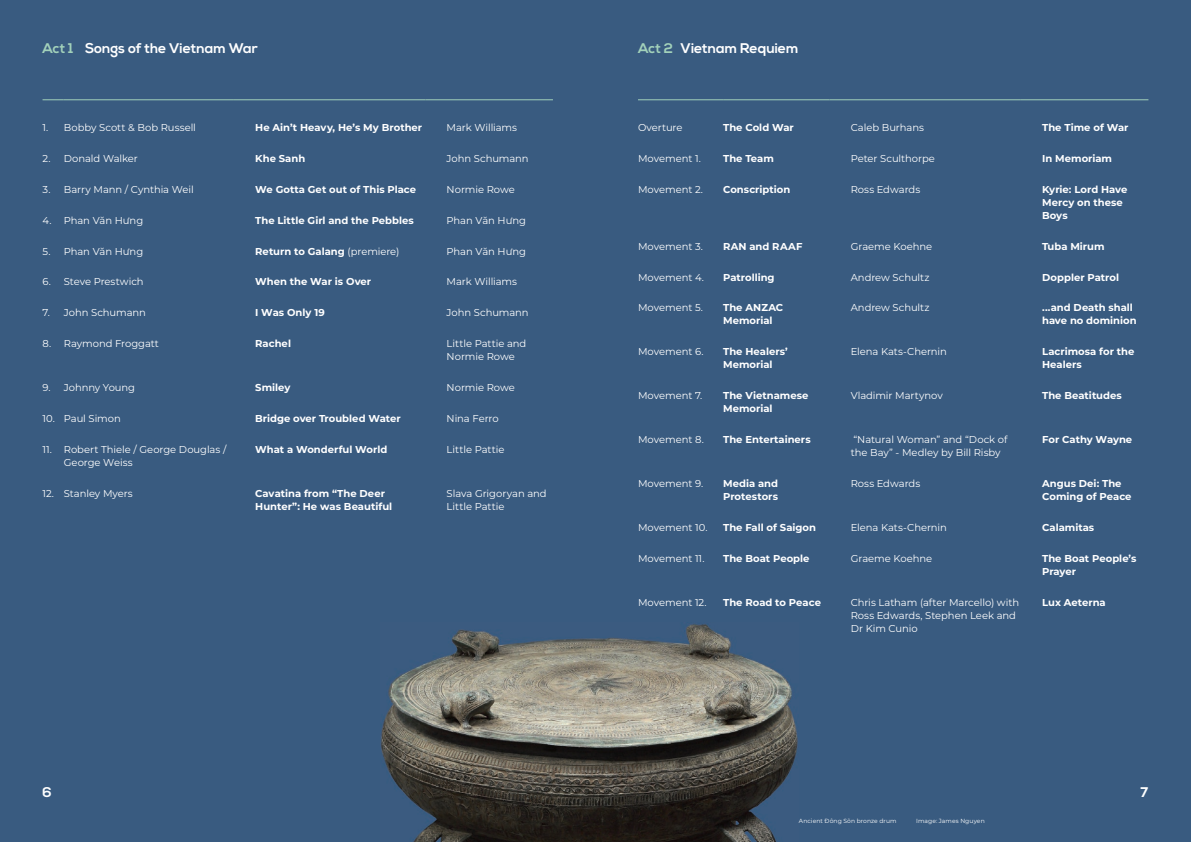
<style>
.page{position:relative;width:1191px;height:842px;background:#395b80}
.page>*{position:absolute;margin:0;border:0;box-sizing:border-box;transform-origin:0 0}
.t1{font:700 14px "Nexa";color:#fff}
.t2{font:10px/13px "Montserrat";letter-spacing:-.005em;color:#fff}
.t3{font:700 10px/13px "Montserrat";color:#fff}
.t4{font:6px "Montserrat";letter-spacing:.015em;color:#fff}
.s1{color:#a2d1ba}
.s2{font-weight:400}
</style>
<div class="page">
<img style="left:381px;top:624px;width:417px;height:218px">
<svg style="left:43px;top:99px;width:21px;height:1px"></svg>
<hr style="left:64px;top:99px;width:170px;height:1px;background:#a2d1ba">
<hr style="left:234px;top:99px;width:191px;height:1px;background:#a2d1ba">
<hr style="left:425px;top:99px;width:128px;height:1px;background:#a2d1ba">
<hr style="left:638px;top:99px;width:85px;height:1px;background:#a2d1ba">
<hr style="left:723px;top:99px;width:106px;height:1px;background:#a2d1ba">
<hr style="left:829px;top:99px;width:191px;height:1px;background:#a2d1ba">
<hr style="left:1020px;top:99px;width:128px;height:1px;background:#a2d1ba">
<h1 class="t1" style="left:43px;top:40px;width:217px"><span class="s1">Act 1</span> Songs of the Vietnam War</h1>
<h1 class="t1" style="left:638px;top:40px;width:162px"><span class="s1">Act 2</span> Vietnam Requiem</h1>
<p class="t2" style="left:43px;top:120px;width:155px">1. Bobby Scott &amp; Bob Russell</p>
<p class="t3" style="left:255px;top:120px;width:169px">He Ain’t Heavy, He’s My Brother</p>
<p class="t2" style="left:446px;top:120px;width:72px">Mark Williams</p>
<p class="t2" style="left:43px;top:151px;width:97px">2. Donald Walker</p>
<p class="t3" style="left:255px;top:151px;width:52px">Khe Sanh</p>
<p class="t2" style="left:446px;top:151px;width:84px">John Schumann</p>
<p class="t2" style="left:43px;top:182px;width:153px">3. Barry Mann / Cynthia Weil</p>
<p class="t3" style="left:255px;top:182px;width:162px">We Gotta Get out of This Place</p>
<p class="t2" style="left:446px;top:182px;width:70px">Normie Rowe</p>
<p class="t2" style="left:43px;top:213px;width:102px">4. Phan Văn Hưng</p>
<p class="t3" style="left:255px;top:213px;width:160px">The Little Girl and the Pebbles</p>
<p class="t2" style="left:446px;top:213px;width:81px">Phan Văn Hưng</p>
<p class="t2" style="left:43px;top:244px;width:102px">5. Phan Văn Hưng</p>
<p class="t3" style="left:255px;top:244px;width:146px">Return to Galang <span class="s2">(premiere)</span></p>
<p class="t2" style="left:446px;top:244px;width:81px">Phan Văn Hưng</p>
<p class="t2" style="left:43px;top:275px;width:103px">6. Steve Prestwich</p>
<p class="t3" style="left:255px;top:275px;width:117px">When the War is Over</p>
<p class="t2" style="left:446px;top:275px;width:72px">Mark Williams</p>
<p class="t2" style="left:43px;top:306px;width:105px">7. John Schumann</p>
<p class="t3" style="left:255px;top:306px;width:71px">I Was Only 19</p>
<p class="t2" style="left:446px;top:306px;width:84px">John Schumann</p>
<p class="t2" style="left:43px;top:337px;width:118px">8. Raymond Froggatt</p>
<p class="t3" style="left:255px;top:337px;width:37px">Rachel</p>
<p class="t2" style="left:446px;top:337px;width:81px">Little Pattie and<br>Normie Rowe</p>
<p class="t2" style="left:43px;top:381px;width:94px">9. Johnny Young</p>
<p class="t3" style="left:255px;top:381px;width:37px">Smiley</p>
<p class="t2" style="left:446px;top:381px;width:70px">Normie Rowe</p>
<p class="t2" style="left:43px;top:412px;width:80px">10. Paul Simon</p>
<p class="t3" style="left:255px;top:412px;width:147px">Bridge over Troubled Water</p>
<p class="t2" style="left:446px;top:412px;width:53px">Nina Ferro</p>
<p class="t2" style="left:64px;top:443px;width:164px;text-indent:-21px">11. Robert Thiele / George Douglas /<br>George Weiss</p>
<p class="t3" style="left:255px;top:443px;width:134px">What a Wonderful World</p>
<p class="t2" style="left:446px;top:443px;width:59px">Little Pattie</p>
<p class="t2" style="left:43px;top:487px;width:92px">12. Stanley Myers</p>
<p class="t3" style="left:255px;top:487px;width:138px">Cavatina from “The Deer<br>Hunter”: He was Beautiful</p>
<p class="t2" style="left:446px;top:487px;width:102px">Slava Grigoryan and<br>Little Pattie</p>
<p class="t2" style="left:638px;top:120px;width:46px">Overture</p>
<p class="t3" style="left:723px;top:120px;width:72px">The Cold War</p>
<p class="t2" style="left:850px;top:120px;width:75px">Caleb Burhans</p>
<p class="t3" style="left:1042px;top:120px;width:88px">The Time of War</p>
<p class="t2" style="left:638px;top:151px;width:64px">Movement 1.</p>
<p class="t3" style="left:723px;top:151px;width:52px">The Team</p>
<p class="t2" style="left:850px;top:151px;width:86px">Peter Sculthorpe</p>
<p class="t3" style="left:1042px;top:151px;width:71px">In Memoriam</p>
<p class="t2" style="left:638px;top:182px;width:66px">Movement 2.</p>
<p class="t3" style="left:723px;top:182px;width:69px">Conscription</p>
<p class="t2" style="left:850px;top:182px;width:71px">Ross Edwards</p>
<p class="t3" style="left:1042px;top:182px;width:87px">Kyrie: Lord Have<br>Mercy on these<br>Boys</p>
<p class="t2" style="left:638px;top:239px;width:66px">Movement 3.</p>
<p class="t3" style="left:723px;top:239px;width:81px">RAN and RAAF</p>
<p class="t2" style="left:850px;top:239px;width:83px">Graeme Koehne</p>
<p class="t3" style="left:1042px;top:239px;width:64px">Tuba Mirum</p>
<p class="t2" style="left:638px;top:270px;width:67px">Movement 4.</p>
<p class="t3" style="left:723px;top:270px;width:53px">Patrolling</p>
<p class="t2" style="left:850px;top:270px;width:80px">Andrew Schultz</p>
<p class="t3" style="left:1042px;top:270px;width:79px">Doppler Patrol</p>
<p class="t2" style="left:638px;top:301px;width:67px">Movement 5.</p>
<p class="t3" style="left:723px;top:301px;width:62px">The ANZAC<br>Memorial</p>
<p class="t2" style="left:850px;top:301px;width:80px">Andrew Schultz</p>
<p class="t3" style="left:1042px;top:301px;width:96px">...and Death shall have no dominion</p>
<p class="t2" style="left:638px;top:345px;width:67px">Movement 6.</p>
<p class="t3" style="left:723px;top:345px;width:66px">The Healers’<br>Memorial</p>
<p class="t2" style="left:850px;top:345px;width:98px">Elena Kats-Chernin</p>
<p class="t3" style="left:1042px;top:345px;width:94px">Lacrimosa for the<br>Healers</p>
<p class="t2" style="left:638px;top:389px;width:66px">Movement 7.</p>
<p class="t3" style="left:723px;top:389px;width:87px">The Vietnamese<br>Memorial</p>
<p class="t2" style="left:850px;top:389px;width:94px">Vladimir Martynov</p>
<p class="t3" style="left:1042px;top:389px;width:81px">The Beatitudes</p>
<p class="t2" style="left:638px;top:433px;width:67px">Movement 8.</p>
<p class="t3" style="left:723px;top:433px;width:89px">The Entertainers</p>
<p class="t2" style="left:850px;top:433px;width:158px">“Natural Woman” and “Dock of the Bay” - Medley by Bill Risby</p>
<p class="t3" style="left:1042px;top:433px;width:92px">For Cathy Wayne</p>
<p class="t2" style="left:638px;top:477px;width:67px">Movement 9.</p>
<p class="t3" style="left:723px;top:477px;width:56px">Media and<br>Protestors</p>
<p class="t2" style="left:850px;top:477px;width:71px">Ross Edwards</p>
<p class="t3" style="left:1042px;top:477px;width:91px">Angus Dei: The<br>Coming of Peace</p>
<p class="t2" style="left:638px;top:521px;width:71px">Movement 10.</p>
<p class="t3" style="left:723px;top:521px;width:94px">The Fall of Saigon</p>
<p class="t2" style="left:850px;top:521px;width:98px">Elena Kats-Chernin</p>
<p class="t3" style="left:1042px;top:521px;width:54px">Calamitas</p>
<p class="t2" style="left:638px;top:552px;width:68px">Movement 11.</p>
<p class="t3" style="left:723px;top:552px;width:88px">The Boat People</p>
<p class="t2" style="left:850px;top:552px;width:83px">Graeme Koehne</p>
<p class="t3" style="left:1042px;top:552px;width:96px">The Boat People’s<br>Prayer</p>
<p class="t2" style="left:638px;top:596px;width:70px">Movement 12.</p>
<p class="t3" style="left:723px;top:595px;width:99px">The Road to Peace</p>
<p class="t2" style="left:850px;top:596px;width:170px">Chris Latham (after Marcello) with<br>Ross Edwards, Stephen Leek and<br>Dr Kim Cunio</p>
<p class="t3" style="left:1042px;top:595px;width:65px">Lux Aeterna</p>
<h1 class="t1" style="left:43px;top:784px;width:11px">6</h1>
<h1 class="t1" style="left:1140px;top:784px;width:9px">7</h1>
<p class="t4" style="left:799px;top:816px;width:99px">Ancient Ðông Sõn bronze drum</p>
<p class="t4" style="left:916px;top:816px;width:70px">Image: James Nguyen</p>
</div>
